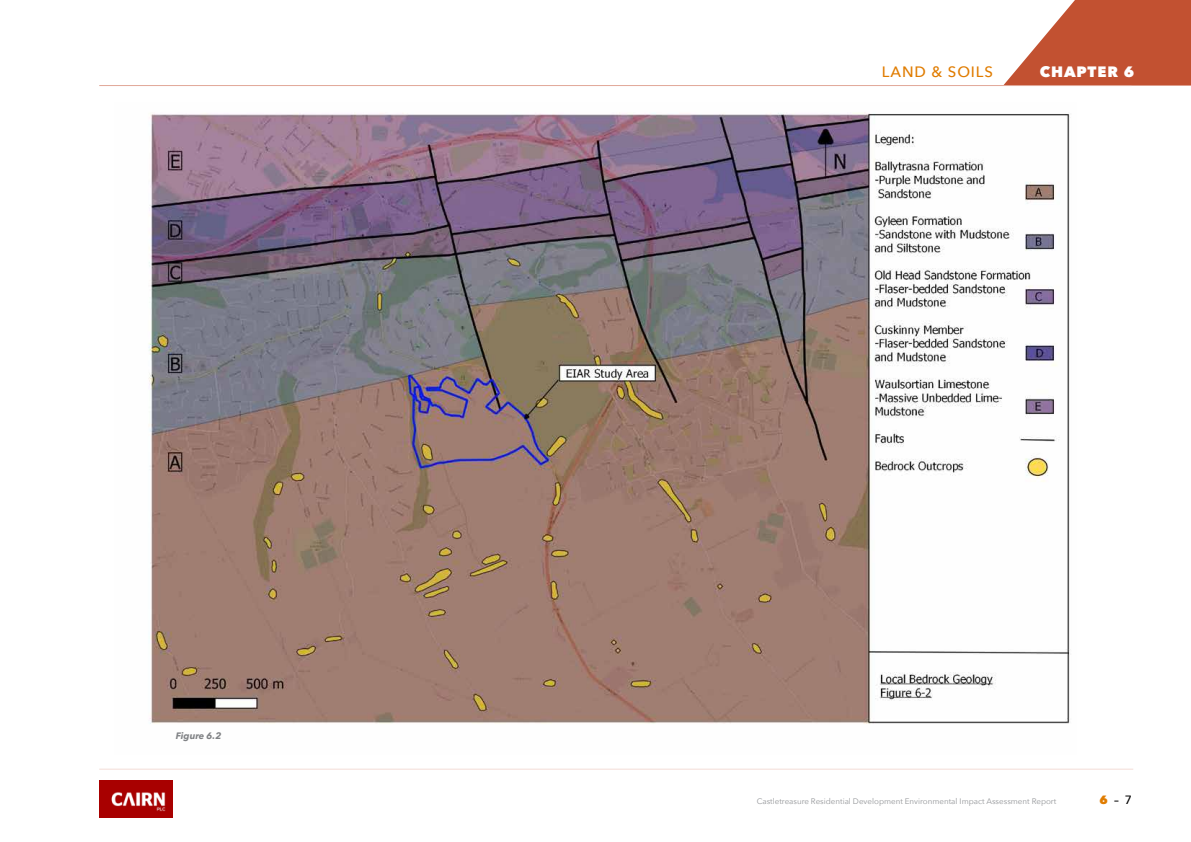
<style>
.page{position:relative;width:1191px;height:842px;background:#fff}
.page>*{position:absolute;margin:0;border:0;box-sizing:border-box;transform-origin:0 0}
.t1{font:500 15px "Avenir Next";letter-spacing:.06em;color:#e07c00}
.t2{font:800 15px "Avenir Next";letter-spacing:.06em;color:#fff}
.t3{font:500 12px "Avenir Next";color:#000}
.t4{font:italic 700 9.3px "Avenir Next";color:#808285}
.t5{font:8px "Avenir Next";color:#939598}
.s1{font-weight:800;color:#e07c00}
</style>
<div class="page">
<svg style="left:1003px;top:0;width:188px;height:86px"></svg>
<hr style="left:99px;top:85px;width:1032px;height:1px;background:#e1a898">
<hr style="left:99px;top:769px;width:1034px;height:1px;background:#f3dcd6">
<img style="left:99px;top:780px;width:73px;height:37px">
<img style="left:148px;top:113px;width:922px;height:611px">
<p class="t4" style="left:176px;top:728px;width:47px">Figure 6.2</p>
<h1 class="t1" style="left:882px;top:59px;width:113px">LAND &amp; SOILS</h1>
<h1 class="t2" style="left:1039px;top:63px;width:96px">CHAPTER 6</h1>
<p class="t5" style="left:757px;top:794px;width:301px">Castletreasure Residential Development Environmental Impact Assessment Report</p>
<h2 class="t3" style="left:1099px;top:789px;width:34px"><span class="s1">6</span> – 7</h2>
</div>
